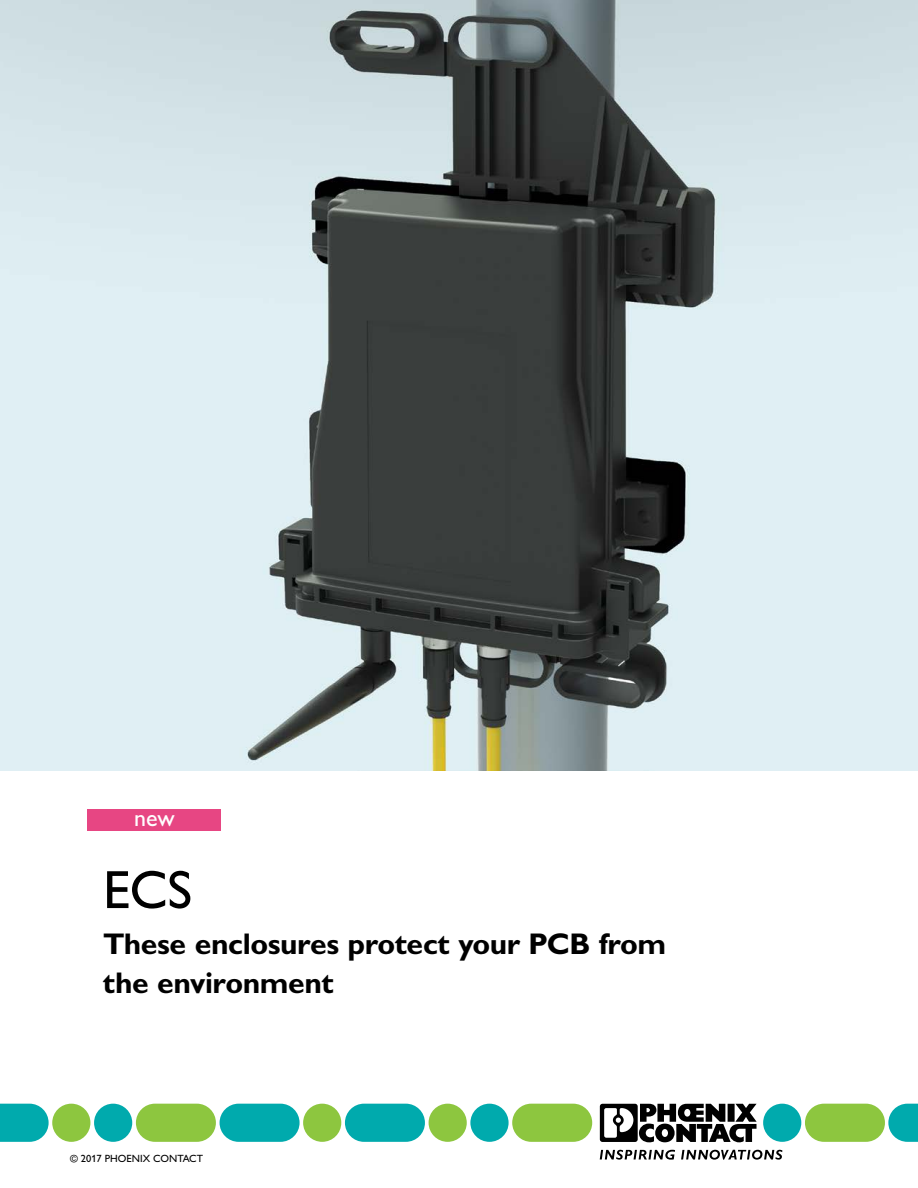
<style>
.page{position:relative;width:918px;height:1188px;background:#fff}
.page>*{position:absolute;margin:0;border:0;box-sizing:border-box;transform-origin:0 0}
.t1{font:54px "Px C Gill Alt One";color:#000}
.t2{font:700 30px/39px "Px C Gill Alt One";letter-spacing:-.015em;color:#000}
.t3{font:24px "Px C Gill Alt One";color:#fff}
.t4{font:10.5px "Px C Gill Alt One";color:#000}
</style>
<div class="page">
<svg style="left:0;top:1104px;width:918px;height:56px"></svg>
<img style="left:0;top:0;width:918px;height:771px">
<div style="left:87px;top:809px;width:134px;height:22px;background:#e74683"></div>
<p class="t3" style="left:134px;top:803px;width:42px">new</p>
<h1 class="t1" style="left:103px;top:858px;width:91px">ECS</h1>
<p class="t2" style="left:103px;top:924px;width:565px">These enclosures protect your PCB from the environment</p>
<p class="t4" style="left:70px;top:1152px;width:134px">© 2017 PHOENIX CONTACT</p>
</div>
